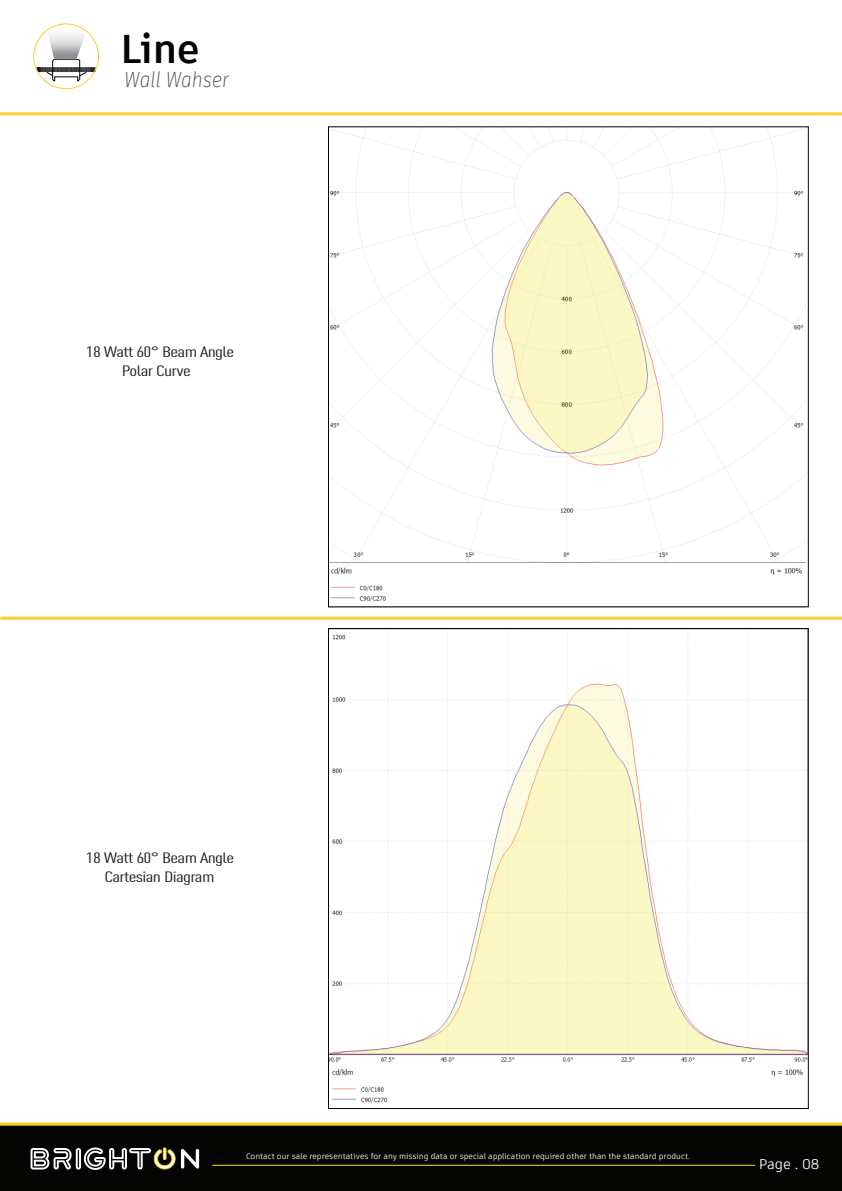
<style>
.page{position:relative;width:842px;height:1191px;background:#fff}
.page>*{position:absolute;margin:0;border:0;box-sizing:border-box;transform-origin:0 0}
.t1{font:700 40px "Artifakt Element";color:#040503}
.t2{font:italic 300 21px "Artifakt Element";color:#595959;scale:.86 1}
.t3{font:14.8px/19.5px "DIN Cond";letter-spacing:-.03em;color:#231f20;text-align:center;scale:1.48 1}
.t4{font:14px "Artifakt Element";color:#fff}
.t5{font:8px "Artifakt Element";color:#fff}
</style>
<div class="page">
<img style="left:328px;top:128px;width:480px;height:480px">
<img style="left:330px;top:632px;width:477px;height:471px">
<hr style="left:0;top:616px;width:842px;height:3px;background:#ffce2e">
<div style="left:0;top:1125px;width:842px;height:66px;background:#040503"></div>
<hr style="left:213px;top:1164px;width:542px;height:1px;background:#f7e80c">
<hr style="left:0;top:1122px;width:842px;height:3px;background:#f7cf1f">
<hr style="left:0;top:112px;width:842px;height:3px;background:#ffce2e">
<div style="left:53px;top:59px;width:27px;height:22px;border:1px solid #040503;border-radius:2px"></div>
<svg style="left:47px;top:25px;width:39px;height:34px"></svg>
<svg style="left:37px;top:67px;width:59px;height:9px"></svg>
<div style="left:33px;top:23px;width:66px;height:66px;border:1px solid #fecd31;border-radius:50%"></div>
<svg style="left:31px;top:1147px;width:168px;height:23px"></svg>
<h1 class="t1" style="left:120px;top:21px;width:81px">Line</h1>
<h2 class="t2" style="left:124px;top:65px;width:124px">Wall Wahser</h2>
<h3 class="t3" style="left:86px;top:341px;width:102px">18 Watt 60° Beam Angle</h3>
<h3 class="t3" style="left:122px;top:361px;width:48px">Polar Curve</h3>
<h3 class="t3" style="left:86px;top:847px;width:102px">18 Watt 60° Beam Angle<br>Cartesian Diagram</h3>
<p class="t5" style="left:246px;top:1150px;width:446px">Contact our sale representatives for any missing data or special application required other than the standard product.</p>
<h3 class="t4" style="left:759px;top:1154px;width:62px">Page . 08</h3>
</div>
